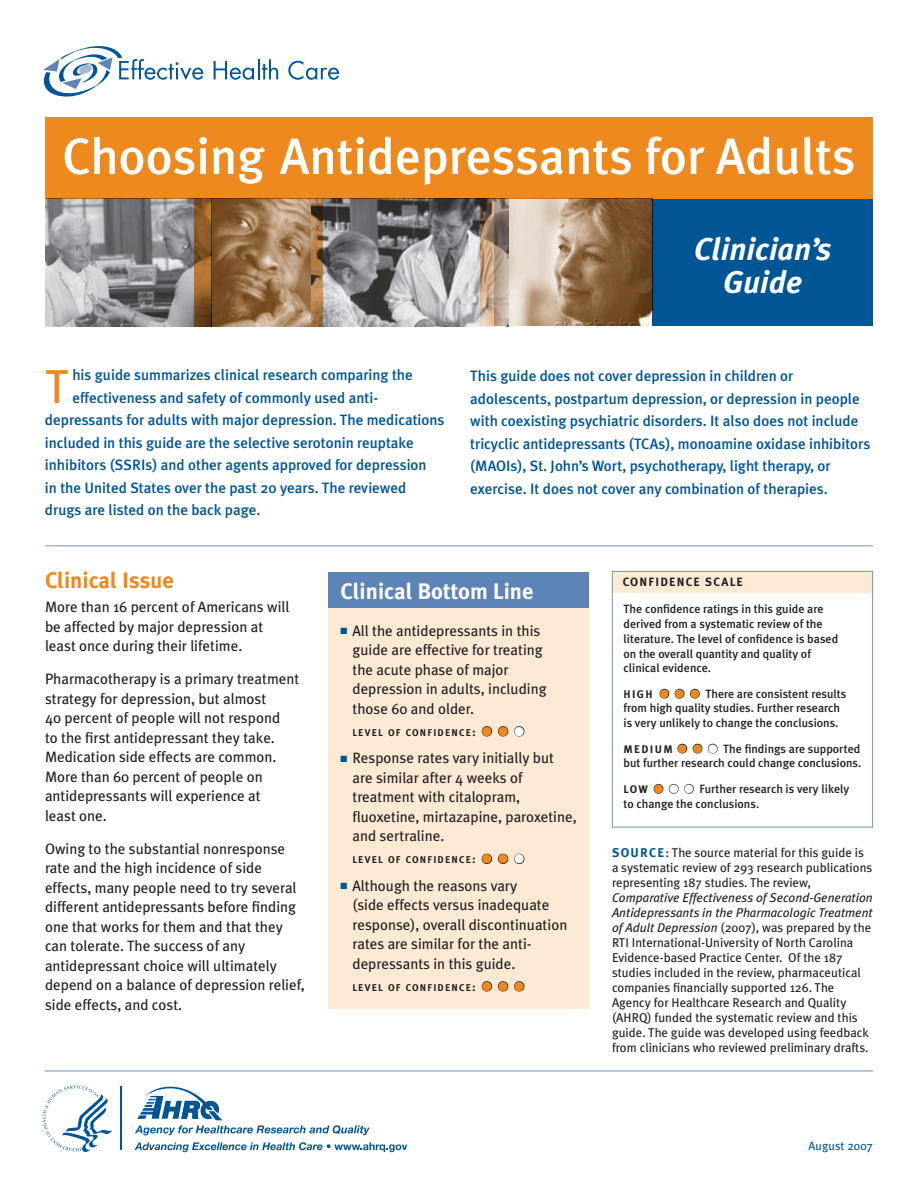
<style>
.page{position:relative;width:918px;height:1188px;background:#fff}
.page>*{position:absolute;margin:0;border:0;box-sizing:border-box;transform-origin:0 0}
.t1{font:500 51px "Meta Plus";color:#fff}
.t2{font:47.7px "Meta Plus";color:#ed891d}
.t3{font:italic 700 31.5px/33px "Meta Plus";color:#fff;text-align:center}
.t4{font:700 22.5px "Meta Plus";color:#fff}
.t5{font:700 22.5px "Meta Plus";color:#ed891d}
.t6{font:15px/19.5px "Meta Plus";color:#231f20}
.t7{font:500 15px/22.5px "Meta Plus";color:#005595}
.t8{font:12.75px/15px "Meta Plus";color:#231f20}
.t9{font:500 12px/14.7px "Meta Plus";color:#231f20}
.t10{font:700 12px "Meta Plus";letter-spacing:.1em;color:#231f20}
.t11{font:12px "Meta Plus";letter-spacing:.005em;color:#005595}
.t12{font:9.9px "Meta Plus Bold Roman SC820";letter-spacing:.12em;color:#231f20}
.s1{color:#005595}
.s2{font-size:12px}
.s3{color:#ed891d}
.s4{color:#fff}
.s5{font-family:"Meta Plus Bold Roman SC820";font-weight:400;font-size:11.1px}
.s6{font-weight:700;color:#005595}
.s7{font-style:italic}
</style>
<div class="page">
<div style="left:652px;top:199px;width:221px;height:127px;background:#005595"></div>
<div style="left:45px;top:117px;width:828px;height:82px;background:#ed891d"></div>
<svg style="left:43px;top:1085px;width:70px;height:67px"></svg>
<svg style="left:134px;top:1142px;width:273px;height:10px"></svg>
<svg style="left:135px;top:1086px;width:235px;height:49px"></svg>
<hr style="left:120px;top:1087px;width:1px;height:63px;background:#005595">
<hr style="left:45px;top:1071px;width:828px;height:1px;background:#7393c1">
<div style="left:328px;top:572px;width:261px;height:437px;background:#fcead5"></div>
<div style="left:328px;top:572px;width:262px;height:36px;background:#5c84b7"></div>
<svg style="left:481px;top:726px;width:44px;height:11px"></svg>
<svg style="left:481px;top:853px;width:44px;height:11px"></svg>
<svg style="left:481px;top:981px;width:44px;height:11px"></svg>
<div style="left:613px;top:571px;width:260px;height:22px;background:#fcead5"></div>
<div style="left:612px;top:571px;width:261px;height:256px;border:1px solid #7393c1"></div>
<svg style="left:659px;top:688px;width:41px;height:11px"></svg>
<svg style="left:677px;top:743px;width:41px;height:11px"></svg>
<svg style="left:653px;top:783px;width:41px;height:11px"></svg>
<svg style="left:214px;top:61px;width:40px;height:19px"></svg>
<hr style="left:258px;top:59px;width:2px;height:20px;background:#005595">
<svg style="left:262px;top:59px;width:16px;height:20px"></svg>
<svg style="left:288px;top:61px;width:51px;height:19px"></svg>
<svg style="left:43px;top:46px;width:161px;height:51px"></svg>
<img style="left:45px;top:199px;width:435px;height:127px">
<img style="left:480px;top:199px;width:14px;height:127px">
<img style="left:494px;top:199px;width:158px;height:127px">
<hr style="left:45px;top:545px;width:828px;height:1px;background:#7393c1">
<h1 class="t1" style="left:62px;top:127px;width:795px">Choosing Antidepressants for Adults</h1>
<h3 class="t3" style="left:694px;top:232px;width:139px">Clinician’s<br>Guide</h3>
<h2 class="t2" style="left:45px;top:359px;width:25px">T</h2>
<p class="t7" style="left:72px;top:364px;width:342px">his guide summarizes clinical research comparing the</p>
<p class="t7" style="left:72px;top:386px;width:307px">effectiveness and safety of commonly used anti-</p>
<p class="t7" style="left:45px;top:409px;width:401px">depressants for adults with major depression. The medications</p>
<p class="t7" style="left:45px;top:431px;width:370px">included in this guide are the selective serotonin reuptake</p>
<p class="t7" style="left:45px;top:454px;width:383px">inhibitors (SSRIs) and other agents approved for depression</p>
<p class="t7" style="left:45px;top:476px;width:363px">in the United States over the past 20 years. The reviewed</p>
<p class="t7" style="left:45px;top:499px;width:217px">drugs are listed on the back page.</p>
<p class="t7" style="left:470px;top:364px;width:402px">This guide does not cover depression in children or adolescents, postpartum depression, or depression in people with coexisting psychiatric disorders. It also does not include tricyclic antidepressants (TCAs), monoamine oxidase inhibitors (MAOIs), St. John’s Wort, psychotherapy, light therapy, or exercise. It does not cover any combination of therapies.</p>
<h3 class="t5" style="left:45px;top:568px;width:130px">CLINICAL ISSUE</h3>
<p class="t6" style="left:45px;top:597px;width:246px">More than 16 percent of Americans will be affected by major depression at least once during their lifetime.</p>
<p class="t6" style="left:45px;top:669px;width:256px">Pharmacotherapy is a primary treatment strategy for depression, but almost<br>40 percent of people will not respond<br>to the first antidepressant they take.<br>Medication side effects are common.<br>More than 60 percent of people on antidepressants will experience at<br>least one.</p>
<p class="t6" style="left:45px;top:839px;width:261px">Owing to the substantial nonresponse rate and the high incidence of side effects, many people need to try several different antidepressants before finding one that works for them and that they can tolerate. The success of any antidepressant choice will ultimately depend on a balance of depression relief, side effects, and cost.</p>
<h3 class="t4" style="left:340px;top:578px;width:195px">CLINICAL BOTTOM LINE</h3>
<p class="t6" style="left:352px;top:621px;width:196px;text-indent:-12px"><span class="s1">■</span> All the antidepressants in this guide are effective for treating the acute phase of major depression in adults, including those 60 and older.</p>
<p class="t12" style="left:352px;top:726px;width:173px">LEVEL OF CONFIDENCE<span class="s2">:</span> <span class="s3">●</span> <span class="s3">●</span> <span class="s4">●</span></p>
<p class="t6" style="left:352px;top:748px;width:226px;text-indent:-12px"><span class="s1">■</span> Response rates vary initially but are similar after 4 weeks of treatment with citalopram, fluoxetine, mirtazapine, paroxetine, and sertraline.</p>
<p class="t12" style="left:352px;top:854px;width:173px">LEVEL OF CONFIDENCE<span class="s2">:</span> <span class="s3">●</span> <span class="s3">●</span> <span class="s4">●</span></p>
<p class="t6" style="left:352px;top:876px;width:216px;text-indent:-12px"><span class="s1">■</span> Although the reasons vary<br>(side effects versus inadequate response), overall discontinuation rates are similar for the anti&shy;depressants in this guide.</p>
<p class="t12" style="left:352px;top:981px;width:173px">LEVEL OF CONFIDENCE<span class="s2">:</span> <span class="s3">●</span> <span class="s3">●</span> <span class="s3">●</span></p>
<p class="t10" style="left:623px;top:575px;width:122px">CONFI DENCE SCALE</p>
<p class="t9" style="left:624px;top:602px;width:216px">The confidence ratings in this guide are derived from a systematic review of the literature. The level of confidence is based on the overall quantity and quality of clinical evidence.</p>
<p class="t9" style="left:624px;top:686px;width:224px"><span class="s5">H IGH</span> <span class="s3">●</span> <span class="s3">●</span> <span class="s3">●</span> There are consistent results from high quality studies. Further research is very unlikely to change the conclusions.</p>
<p class="t9" style="left:624px;top:741px;width:239px"><span class="s5">M ED IUM</span> <span class="s3">●</span> <span class="s3">●</span> <span class="s4">●</span> The findings are supported but further research could change conclusions.</p>
<p class="t9" style="left:624px;top:781px;width:227px"><span class="s5">LOW</span> <span class="s3">●</span> <span class="s4">●</span> <span class="s4">●</span> Further research is very likely to change the conclusions.</p>
<p class="t8" style="left:612px;top:845px;width:262px"><span class="s6">SOURC E</span>: The source material for this guide is a systematic review of 293 research publications representing 187 studies. The review,</p>
<p class="t8" style="left:612px;top:890px;width:262px"><span class="s7">Comparative Effectiveness of Second-Generation Antidepressants in the Pharmacologic Treatment of Adult Depression</span> (2007), was prepared by the RTI International-University of North Carolina Evidence-based Practice Center. Of the 187 studies included in the review, pharmaceutical companies financially supported 126. The Agency for Healthcare Research and Quality (AHRQ) funded the systematic review and this guide. The guide was developed using feedback from clinicians who reviewed preliminary drafts.</p>
<p class="t11" style="left:809px;top:1139px;width:66px">August 2007</p>
</div>
